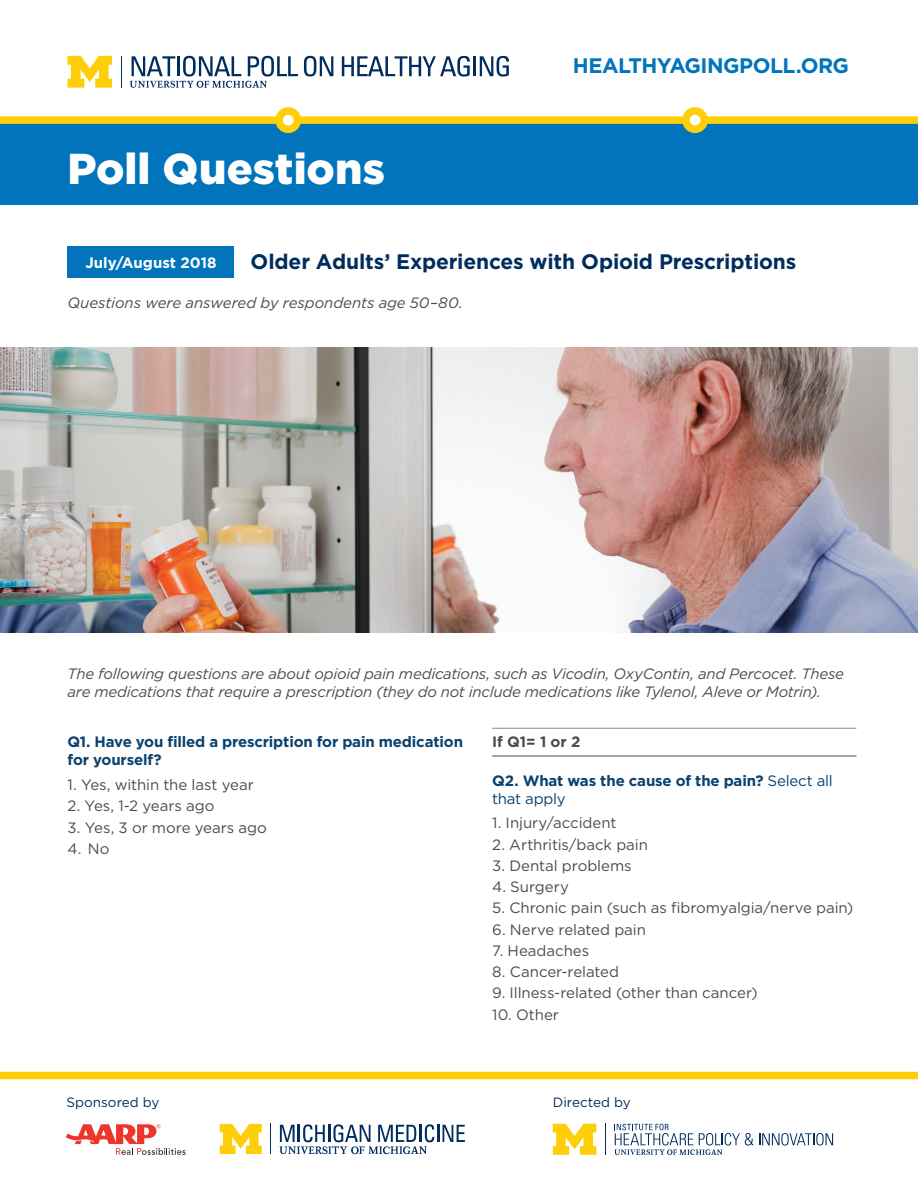
<style>
.page{position:relative;width:918px;height:1188px;background:#fff}
.page>*{position:absolute;margin:0;border:0;box-sizing:border-box;transform-origin:0 0}
.t1{font:900 43.2px "Gotham";color:#fff}
.Main_Title{font:700 21px "Gotham";letter-spacing:-.01em;color:#002d5e}
.t2{font:700 21px "Gotham";letter-spacing:-.025em;color:#0174bc}
.body_copy{font:15px "Gotham";letter-spacing:-.005em;color:#4b4c4d}
.body_copy-2{font:italic 15px/18px "Gotham";letter-spacing:-.015em;color:#4b4c4d}
.question{font:700 15px/18px "Gotham";letter-spacing:-.01em;color:#09416f}
.t3{font:700 15px "Gotham";color:#fff}
.ruled_heading{font:700 15px "Gotham";color:#4b4c4d}
.t4{font:13.5px "Gotham";color:#002d5e}
.s1{font-weight:400}
</style>
<div class="page">
<hr style="left:121px;top:56px;width:1px;height:32px;background:#002d5e">
<svg style="left:67px;top:56px;width:45px;height:32px"></svg>
<svg style="left:130px;top:56px;width:168px;height:32px"></svg>
<svg style="left:304px;top:56px;width:29px;height:21px"></svg>
<svg style="left:342px;top:56px;width:128px;height:21px"></svg>
<hr style="left:474px;top:56px;width:2px;height:20px;background:#002d5e">
<svg style="left:480px;top:56px;width:29px;height:21px"></svg>
<div style="left:0;top:120px;width:918px;height:85px;background:#0174bc"></div>
<div style="left:0;top:116px;width:918px;height:8px;background:#fece08"></div>
<div style="left:686px;top:111px;width:18px;height:18px;background:#fff;border-radius:50%"></div>
<div style="left:682px;top:107px;width:26px;height:26px;border:8px solid #fece08;border-radius:50%"></div>
<div style="left:279px;top:111px;width:18px;height:18px;background:#fff;border-radius:50%"></div>
<div style="left:275px;top:107px;width:26px;height:26px;border:8px solid #fece08;border-radius:50%"></div>
<div style="left:68px;top:246px;width:166px;height:32px;background:#0174bc"></div>
<img style="left:0;top:348px;width:918px;height:285px">
<hr style="left:492px;top:728px;width:364px;height:1px;background:#868a8e">
<hr style="left:492px;top:756px;width:364px;height:1px;background:#4b4c4d">
<div style="left:0;top:1072px;width:918px;height:7px;background:#fece08"></div>
<svg style="left:66px;top:1124px;width:120px;height:31px"></svg>
<hr style="left:270px;top:1124px;width:1px;height:30px;background:#002d5e">
<svg style="left:220px;top:1124px;width:42px;height:30px"></svg>
<svg style="left:279px;top:1124px;width:186px;height:30px"></svg>
<svg style="left:614px;top:1124px;width:219px;height:31px"></svg>
<svg style="left:553px;top:1124px;width:43px;height:31px"></svg>
<hr style="left:606px;top:1124px;width:1px;height:31px;background:#002d5e">
<h1 class="t1" style="left:68px;top:139px;width:319px">Poll Questions</h1>
<h2 class="t2" style="left:573px;top:51px;width:278px">HEALTHYAGINGPOLL.ORG</h2>
<p class="t3" style="left:85px;top:253px;width:133px">July/August 2018</p>
<p class="Main_Title" style="left:251px;top:248px;width:547px">Older Adults’ Experiences with Opioid Prescriptions</p>
<p class="body_copy-2" style="left:68px;top:293px;width:397px">Questions were answered by respondents age 50–80.</p>
<p class="body_copy-2" style="left:68px;top:665px;width:778px">The following questions are about opioid pain medications, such as Vicodin, OxyContin, and Percocet. These are medications that require a prescription (they do not include medications like Tylenol, Aleve or Motrin).</p>
<p class="question" style="left:68px;top:733px;width:397px">Q1. Have you filled a prescription for pain medication for yourself?</p>
<p class="body_copy" style="left:68px;top:775px;width:188px">1. Yes, within the last year</p>
<p class="body_copy" style="left:68px;top:796px;width:148px">2. Yes, 1-2 years ago</p>
<p class="body_copy" style="left:68px;top:818px;width:201px">3. Yes, 3 or more years ago</p>
<p class="body_copy" style="left:68px;top:839px;width:43px">4. No</p>
<p class="ruled_heading" style="left:492px;top:732px;width:90px">If Q1= 1 or 2</p>
<p class="question" style="left:492px;top:771px;width:342px">Q2. What was the cause of the pain? <span class="s1">Select all that apply</span></p>
<p class="body_copy" style="left:492px;top:813px;width:126px">1. Injury/accident</p>
<p class="body_copy" style="left:492px;top:835px;width:157px">2. Arthritis/back pain</p>
<p class="body_copy" style="left:492px;top:856px;width:141px">3. Dental problems</p>
<p class="body_copy" style="left:492px;top:877px;width:78px">4. Surgery</p>
<p class="body_copy" style="left:492px;top:898px;width:363px">5. Chronic pain (such as fibromyalgia/nerve pain)</p>
<p class="body_copy" style="left:492px;top:920px;width:155px">6. Nerve related pain</p>
<p class="body_copy" style="left:492px;top:941px;width:99px">7. Headaches</p>
<p class="body_copy" style="left:492px;top:962px;width:128px">8. Cancer-related</p>
<p class="body_copy" style="left:492px;top:983px;width:267px">9. Illness-related (other than cancer)</p>
<p class="body_copy" style="left:492px;top:1005px;width:68px">10. Other</p>
<p class="t4" style="left:67px;top:1093px;width:94px">Sponsored by</p>
<p class="t4" style="left:553px;top:1093px;width:79px">Directed by</p>
</div>
